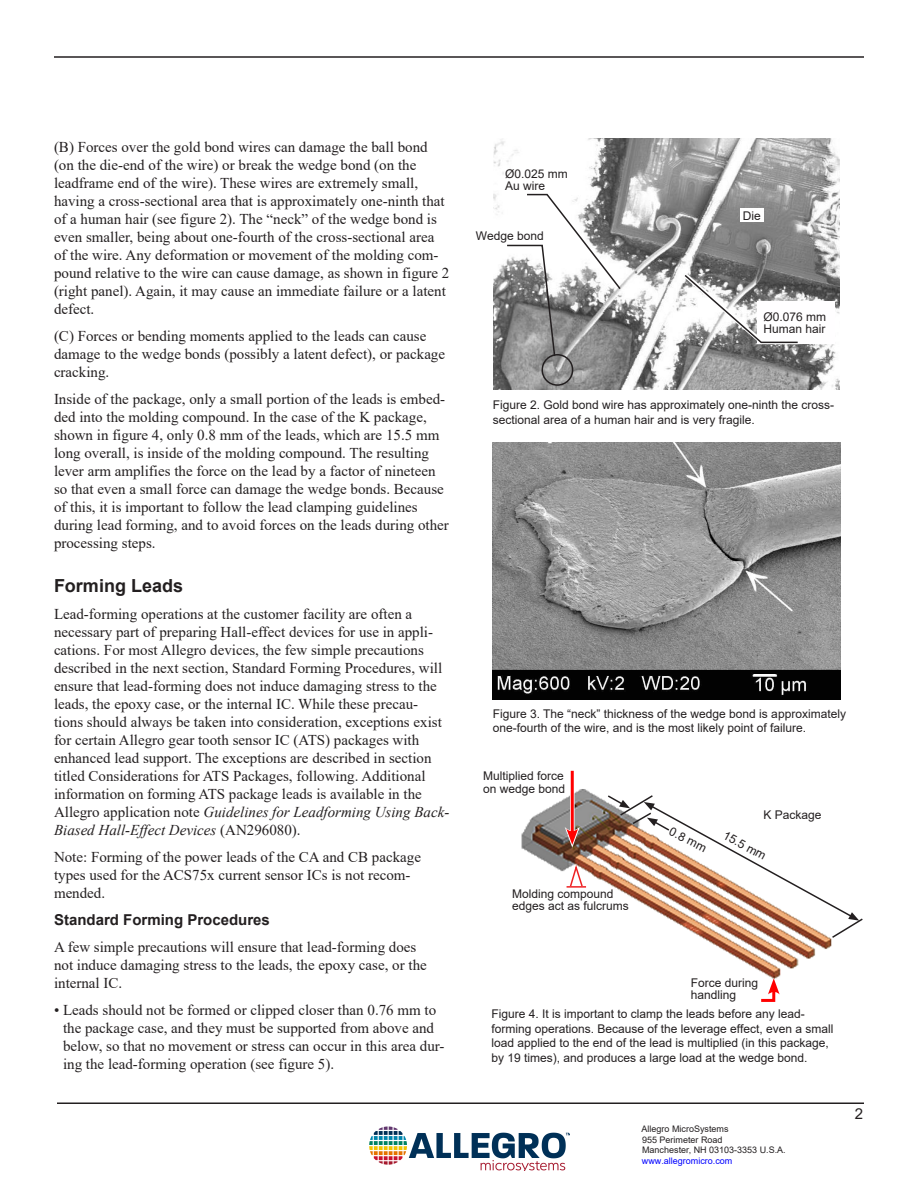
<style>
.page{position:relative;width:918px;height:1188px;background:#fff}
.page>*{position:absolute;margin:0;border:0;box-sizing:border-box;transform-origin:0 0}
.Front-Heading1{font:700 18px "Arial";color:#231f20}
.Normal_-_Follow_Page{font:15px/18px "Times New Roman";color:#231f20}
.List_Bullet_Dot{font:15px/18px "Times New Roman";color:#231f20}
.Front-Heading1_Conti{font:700 15px "Arial";color:#231f20}
.t1{font:15px "Arial";color:#231f20}
.Front-Caption{font:12px/14.4px "Arial";color:#231f20}
.t2{font:9px/10.8px "Arial";color:#231f20}
.t3{font:9px "Arial";color:#00f}
.s1{font-style:italic}
</style>
<div class="page">
<hr style="left:57px;top:1102px;width:807px;height:2px;background:#231f20">
<hr style="left:54px;top:56px;width:810px;height:2px;background:#231f20">
<img style="left:370px;top:1126px;width:200px;height:44px">
<img style="left:492px;top:443px;width:349px;height:257px">
<img style="left:493px;top:139px;width:347px;height:251px">
<div style="left:542px;top:354px;width:31px;height:32px;border:2px solid #231f20;border-radius:50%"></div>
<svg style="left:506px;top:193px;width:116px;height:164px"></svg>
<div style="left:757px;top:302px;width:77px;height:42px;background:#fffeff"></div>
<div style="left:740px;top:209px;width:24px;height:13px;background:#fff"></div>
<img style="left:521px;top:789px;width:311px;height:189px">
<svg style="left:606px;top:794px;width:257px;height:145px"></svg>
<svg style="left:761px;top:978px;width:19px;height:24px"></svg>
<svg style="left:570px;top:776px;width:5px;height:51px"></svg>
<hr style="left:571px;top:771px;width:3px;height:63px;background:#f00">
<svg style="left:565px;top:827px;width:15px;height:21px"></svg>
<svg style="left:567px;top:862px;width:19px;height:26px"></svg>
<svg style="left:679px;top:269px;width:124px;height:77px"></svg>
<p class="Normal_-_Follow_Page" style="left:54px;top:138px;width:397px">(B) Forces over the gold bond wires can damage the ball bond (on the die-end of the wire) or break the wedge bond (on the leadframe end of the wire). These wires are extremely small, having a cross-sectional area that is approximately one-ninth that of a human hair (see figure 2). The “neck” of the wedge bond is even smaller, being about one-fourth of the cross-sectional area of the wire. Any deformation or movement of the molding com&shy;pound relative to the wire can cause damage, as shown in figure 2 (right panel). Again, it may cause an immediate failure or a latent defect.</p>
<p class="Normal_-_Follow_Page" style="left:54px;top:327px;width:393px">(C) Forces or bending moments applied to the leads can cause damage to the wedge bonds (possibly a latent defect), or package cracking.</p>
<p class="Normal_-_Follow_Page" style="left:54px;top:390px;width:396px">Inside of the package, only a small portion of the leads is embed&shy;ded into the molding compound. In the case of the K package, shown in figure 4, only 0.8 mm of the leads, which are 15.5 mm long overall, is inside of the molding compound. The resulting lever arm amplifies the force on the lead by a factor of nineteen so that even a small force can damage the wedge bonds. Because of this, it is important to follow the lead clamping guidelines during lead forming, and to avoid forces on the leads during other processing steps.</p>
<p class="Front-Heading1" style="left:54px;top:573px;width:131px">Forming Leads</p>
<p class="Normal_-_Follow_Page" style="left:54px;top:604px;width:397px">Lead-forming operations at the customer facility are often a necessary part of preparing Hall-effect devices for use in appli&shy;cations. For most Allegro devices, the few simple precautions described in the next section, Standard Forming Procedures, will ensure that lead-forming does not induce damaging stress to the leads, the epoxy case, or the internal IC. While these precau&shy;tions should always be taken into consideration, exceptions exist for certain Allegro gear tooth sensor IC (ATS) packages with enhanced lead support. The exceptions are described in section titled Considerations for ATS Packages, following. Additional information on forming ATS package leads is available in the Allegro application note <span class="s1">Guidelines for Leadforming Using Back-Biased Hall-Effect Devices</span> (AN296080).</p>
<p class="Normal_-_Follow_Page" style="left:54px;top:847px;width:369px">Note: Forming of the power leads of the CA and CB package types used for the ACS75x current sensor ICs is not recom&shy;mended.</p>
<p class="Front-Heading1_Conti" style="left:54px;top:909px;width:217px">Standard Forming Procedures</p>
<p class="Normal_-_Follow_Page" style="left:54px;top:937px;width:374px">A few simple precautions will ensure that lead-forming does not induce damaging stress to the leads, the epoxy case, or the internal IC.</p>
<p class="List_Bullet_Dot" style="left:63px;top:1000px;width:383px;text-indent:-9px">• Leads should not be formed or clipped closer than 0.76 mm to the package case, and they must be supported from above and below, so that no movement or stress can occur in this area dur&shy;ing the lead-forming operation (see figure 5).</p>
<p class="Front-Caption" style="left:505px;top:166px;width:64px">Ø0.025 mm</p>
<p class="Front-Caption" style="left:505px;top:178px;width:42px">Au wire</p>
<p class="Front-Caption" style="left:476px;top:229px;width:69px">Wedge bond</p>
<p class="Front-Caption" style="left:743px;top:208px;width:19px">Die</p>
<p class="Front-Caption" style="left:764px;top:310px;width:64px">Ø0.076 mm</p>
<p class="Front-Caption" style="left:764px;top:322px;width:64px">Human hair</p>
<p class="Front-Caption" style="left:493px;top:398px;width:343px">Figure 2. Gold bond wire has approximately one-ninth the cross&shy;sectional area of a human hair and is very fragile.</p>
<p class="Front-Caption" style="left:493px;top:706px;width:355px">Figure 3. The “neck” thickness of the wedge bond is approximately one-fourth of the wire, and is the most likely point of failure.</p>
<p class="Front-Caption" style="left:483px;top:769px;width:84px;line-height:13.5px">Multiplied force on wedge bond</p>
<p class="Front-Caption" style="left:512px;top:888px;width:118px;line-height:12px">Molding compound edges act as fulcrums</p>
<p class="Front-Caption" style="left:763px;top:807px;width:60px">K Package</p>
<p class="Front-Caption" style="left:673px;top:824px;width:42px;rotate:27deg">0.8 mm</p>
<p class="Front-Caption" style="left:728px;top:828px;width:48px;rotate:29deg">15.5 mm</p>
<p class="Front-Caption" style="left:691px;top:977px;width:69px;line-height:12px">Force during handling</p>
<p class="Front-Caption" style="left:491px;top:1007px;width:343px">Figure 4. It is important to clamp the leads before any lead&shy;forming operations. Because of the leverage effect, even a small load applied to the end of the lead is multiplied (in this package, by 19 times), and produces a large load at the wedge bond.</p>
<p class="t2" style="left:642px;top:1123px;width:146px">Allegro MicroSystems<br>955 Perimeter Road<br>Manchester, NH 03103-3353 U.S.A.</p>
<p class="t3" style="left:642px;top:1155px;width:92px">www.allegromicro.com</p>
<p class="t1" style="left:855px;top:1103px;width:10px">2</p>
</div>
